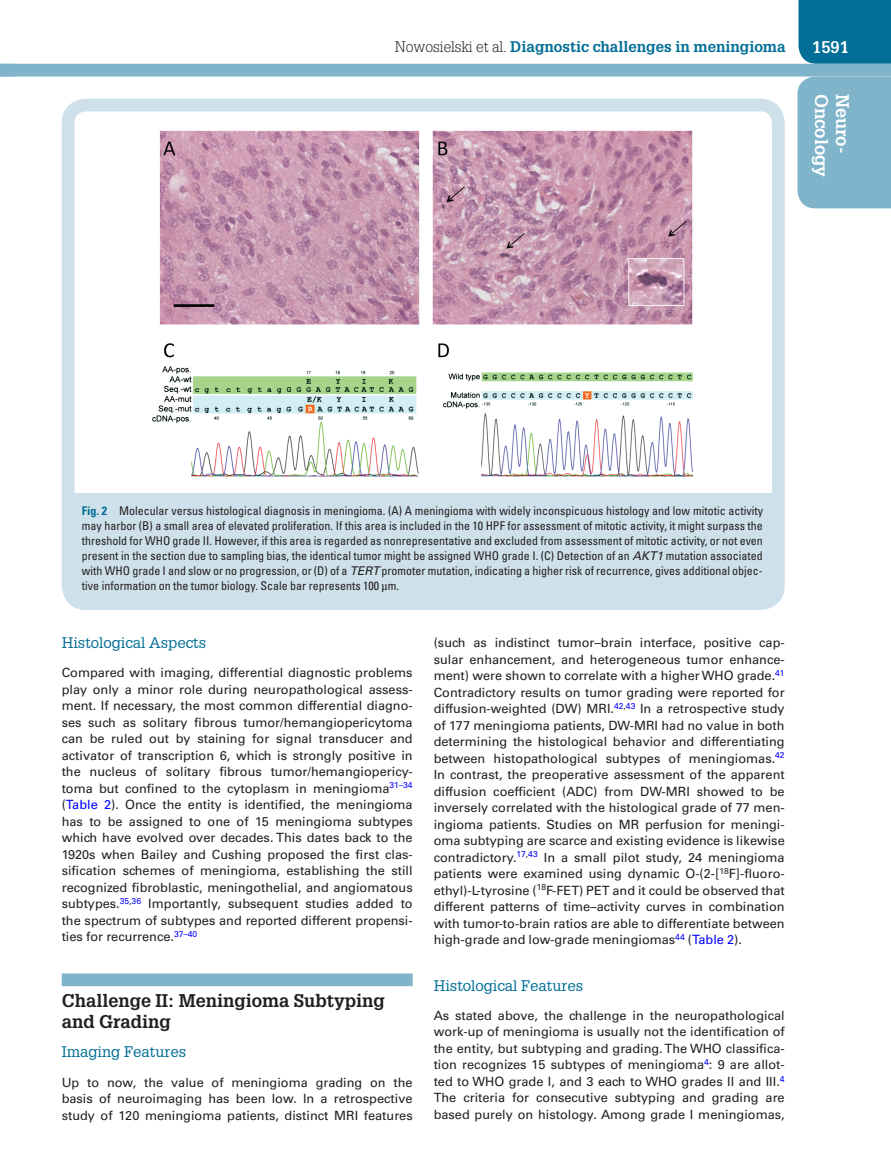
<style>
.page{position:relative;width:891px;height:1175px;background:#fff}
.page>*{position:absolute;margin:0;border:0;box-sizing:border-box;transform-origin:0 0}
.t1{font:700 18px/21px "Glypha LT Std";color:#231f20}
.t2{font:700 18px "Glypha LT Std";color:#fff}
.t3{font:700 16.5px "Glypha LT Std";color:#fff}
.t4{font:15px "Glypha LT Std";color:#006e96}
.t5{font:700 15px "Glypha LT Std";color:#006e96}
.t6{font:12.75px/16.5px "Univers LT Std";color:#231f20;text-align:justify}
.t7{font:condensed 12px/15px "Univers LT Std";color:#231f20;text-align:justify}
.s1{font-weight:300;color:#231f20}
.s2{font-weight:700;color:#006e96}
.s3{font-style:italic;font-stretch:normal}
.s4{font-family:"Gandhari Unicode";font-stretch:normal}
.s5{color:#00f}
</style>
<div class="page">
<div style="left:799px;top:0;width:92px;height:64px;background:#006e96"></div>
<div style="left:0;top:64px;width:891px;height:12px;background:#7fb4ca"></div>
<div style="left:797px;top:76px;width:94px;height:132px;background:#7fb4ca"></div>
<div style="left:62px;top:973px;width:351px;height:13px;background:#7fb4ca"></div>
<div style="left:73px;top:493px;width:700px;height:110px;background:#cee0ea"></div>
<img style="left:152px;top:131px;width:541px;height:346px">
<div style="left:62px;top:99px;width:723px;height:511px;border:13px solid #cee0ea;border-radius:18px"></div>
<p class="t5" style="left:395px;top:37px;width:392px"><span class="s1">Nowosielski et al.</span> Diagnostic challenges in meningioma</p>
<p class="t3" style="left:812px;top:37px;width:38px">1591</p>
<h1 class="t2" style="left:833px;top:94px;width:85px;rotate:90deg">Oncology</h1>
<h1 class="t2" style="left:854px;top:94px;width:61px;rotate:90deg">Neuro-</h1>
<p class="t7" style="left:82px;top:503px;width:683px"><span class="s2">Fig. 2</span> Molecular versus histological diagnosis in meningioma. (A) A meningioma with widely inconspicuous histology and low mitotic activity may harbor (B) a small area of elevated proliferation. If this area is included in the 10 HPF for assessment of mitotic activity, it might surpass the threshold for WHO grade II. However, if this area is regarded as nonrepresentative and excluded from assessment of mitotic activity, or not even present in the section due to sampling bias, the identical tumor might be assigned WHO grade I. (C) Detection of an <span class="s3">AKT1</span> mutation associated with WHO grade I and slow or no progression, or (D) of a <span class="s3">TERT</span> promoter mutation, indicating a higher risk of recurrence, gives additional objec&shy;tive information on the tumor biology. Scale bar represents 100 <span class="s4">µ</span>m.</p>
<p class="t4" style="left:62px;top:633px;width:146px">Histological Aspects</p>
<p class="t6" style="left:62px;top:664px;width:353px">Compared with imaging, differential diagnostic problems play only a minor role during neuropathological assess&shy;ment. If necessary, the most common differential diagno&shy;ses such as solitary fibrous tumor/hemangiopericytoma can be ruled out by staining for signal transducer and activator of transcription 6, which is strongly positive in the nucleus of solitary fibrous tumor/hemangiopericy&shy;toma but confined to the cytoplasm in meningioma<sup>31–34 </sup>(<span class="s5">Table 2</span>). Once the entity is identified, the meningioma has to be assigned to one of 15 meningioma subtypes which have evolved over decades. This dates back to the 1920s when Bailey and Cushing proposed the first clas&shy;sification schemes of meningioma, establishing the still recognized fibroblastic, meningothelial, and angiomatous subtypes.<sup>35</sup><sup>,</sup><sup>36</sup> Importantly, subsequent studies added to the spectrum of subtypes and reported different propensi&shy;ties for recurrence.<sup>37–40</sup></p>
<h1 class="t1" style="left:62px;top:989px;width:325px">Challenge II: Meningioma Subtyping and Grading</h1>
<p class="t4" style="left:62px;top:1043px;width:126px">Imaging Features</p>
<p class="t6" style="left:62px;top:1074px;width:353px">Up to now, the value of meningioma grading on the basis of neuroimaging has been low. In a retrospective study of 120 meningioma patients, distinct MRI features</p>
<p class="t6" style="left:434px;top:634px;width:353px">(such as indistinct tumor–brain interface, positive cap&shy;sular enhancement, and heterogeneous tumor enhance&shy;ment) were shown to correlate with a higher WHO grade.<sup>41<br></sup>Contradictory results on tumor grading were reported for diffusion-weighted (DW) MRI.<sup>42</sup><sup>,</sup><sup>43</sup> In a retrospective study of 177 meningioma patients, DW-MRI had no value in both determining the histological behavior and differentiating between histopathological subtypes of meningiomas.<sup>42<br></sup>In contrast, the preoperative assessment of the apparent diffusion coefficient (ADC) from DW-MRI showed to be inversely correlated with the histological grade of 77 men&shy;ingioma patients. Studies on MR perfusion for meningi&shy;oma subtyping are scarce and existing evidence is likewise contradictory.<sup>17</sup><sup>,</sup><sup>43</sup> In a small pilot study, 24 meningioma patients were examined using dynamic O-(2-[<sup>18</sup>F]-fluoro&shy;ethyl)-L-tyrosine (<sup>18</sup>F-FET) PET and it could be observed that different patterns of time–activity curves in combination with tumor-to-brain ratios are able to differentiate between high-grade and low-grade meningiomas<sup>44</sup> (<span class="s5">Table 2</span>).</p>
<p class="t4" style="left:434px;top:976px;width:151px">Histological Features</p>
<p class="t6" style="left:434px;top:1007px;width:353px">As stated above, the challenge in the neuropathological work-up of meningioma is usually not the identification of the entity, but subtyping and grading. The WHO classifica&shy;tion recognizes 15 subtypes of meningioma<sup>4</sup>: 9 are allot&shy;ted to WHO grade I, and 3 each to WHO grades II and III.<sup>4<br></sup>The criteria for consecutive subtyping and grading are based purely on histology. Among grade I meningiomas,</p>
</div>
